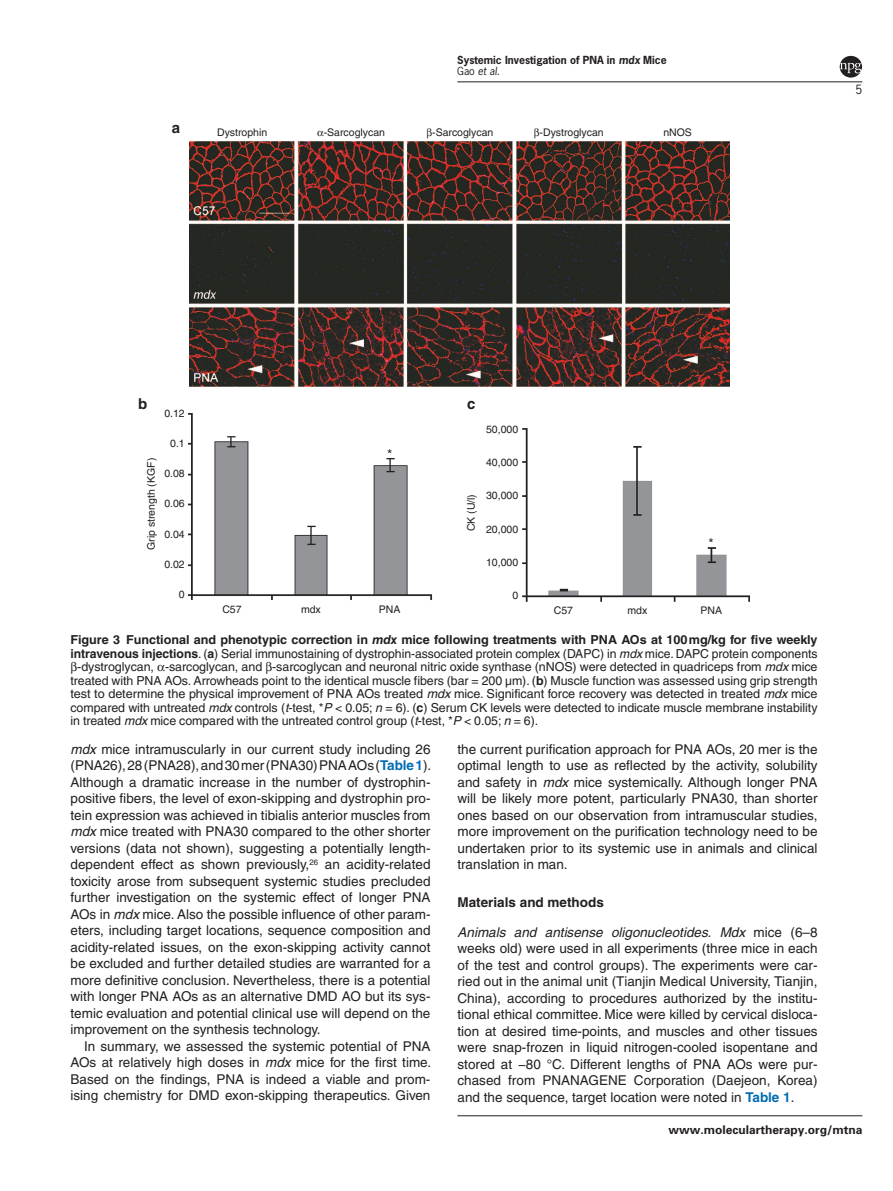
<style>
.page{position:relative;width:893px;height:1191px;background:#fff}
.page>*{position:absolute;margin:0;border:0;box-sizing:border-box;transform-origin:0 0}
.t1{font:700 15px "Helvetica";color:#231f20}
.t2{font:13.5px/16.5px "Helvetica";color:#231f20;text-align:justify}
.t3{font:700 13.5px "Helvetica";color:#231f20}
.t4{font:12.3px "Helvetica";letter-spacing:-.005em;color:#231f20}
.t5{font:700 12.3px "Helvetica";letter-spacing:-.005em;color:#231f20}
.t6{font:700 12px "Univers";color:#231f20}
.t7{font:12px "News Gothic";color:#231f20}
.t8{font:10.5px "Helvetica";color:#231f20}
.t9{font:700 10.5px/11.7px "News Gothic";color:#231f20}
.s1{font-style:italic}
.s2{font-weight:400}
.s3{font-weight:400;font-style:italic}
.s4{font-weight:700}
.s5{font-weight:700;color:#006cb3}
</style>
<div class="page">
<hr style="left:457px;top:1115px;width:405px;height:1px;background:#231f20">
<hr style="left:457px;top:82px;width:405px;height:1px;background:#231f20">
<svg style="left:840px;top:56px;width:22px;height:22px"></svg>
<img style="left:188px;top:413px;width:244px;height:187px">
<img style="left:190px;top:142px;width:540px;height:245px">
<img style="left:522px;top:429px;width:228px;height:172px">
<p class="t1" style="left:172px;top:118px;width:10px">a</p>
<p class="t9" style="left:457px;top:53px;width:211px">Systemic Investigation of PNA in <span class="s1">mdx</span> Mice<br><span class="s2">Gao</span> <span class="s3">et al.</span></p>
<p class="t8" style="left:217px;top:126px;width:52px">Dystrophin</p>
<p class="t8" style="left:324px;top:126px;width:63px">-Sarcoglycan</p>
<p class="t8" style="left:432px;top:126px;width:63px">-Sarcoglycan</p>
<p class="t8" style="left:540px;top:126px;width:66px">-Dystroglycan</p>
<p class="t8" style="left:663px;top:126px;width:30px">nNOS</p>
<p class="t7" style="left:855px;top:82px;width:8px">5</p>
<p class="t1" style="left:138px;top:394px;width:11px">b</p>
<p class="t1" style="left:467px;top:394px;width:10px">c</p>
<p class="t8" style="left:164px;top:407px;width:22px">0.12</p>
<p class="t8" style="left:170px;top:437px;width:16px">0.1</p>
<p class="t8" style="left:164px;top:467px;width:22px">0.08</p>
<p class="t8" style="left:164px;top:497px;width:22px">0.06</p>
<p class="t8" style="left:164px;top:528px;width:22px">0.04</p>
<p class="t8" style="left:164px;top:558px;width:22px">0.02</p>
<p class="t8" style="left:179px;top:588px;width:7px">0</p>
<p class="t8" style="left:145px;top:550px;width:94px;rotate:-90deg">Grip strength (KGF)</p>
<p class="t2" style="left:387px;top:445px;width:7px">*</p>
<p class="t8" style="left:222px;top:603px;width:21px">C57</p>
<p class="t8" style="left:379px;top:603px;width:23px">PNA</p>
<p class="t8" style="left:301px;top:603px;width:21px">mdx</p>
<p class="t8" style="left:465px;top:531px;width:39px;rotate:-90deg">CK (U/l)</p>
<p class="t8" style="left:486px;top:423px;width:34px">50,000</p>
<p class="t8" style="left:486px;top:456px;width:34px">40,000</p>
<p class="t8" style="left:486px;top:490px;width:34px">30,000</p>
<p class="t8" style="left:486px;top:523px;width:34px">20,000</p>
<p class="t8" style="left:486px;top:556px;width:34px">10,000</p>
<p class="t8" style="left:512px;top:589px;width:7px">0</p>
<p class="t2" style="left:709px;top:535px;width:7px">*</p>
<p class="t8" style="left:554px;top:604px;width:21px">C57</p>
<p class="t8" style="left:700px;top:604px;width:23px">PNA</p>
<p class="t8" style="left:627px;top:604px;width:21px">mdx</p>
<p class="t5" style="left:71px;top:632px;width:748px">Figure 3 Functional and phenotypic correction in <span class="s1">mdx</span> mice following treatments with PNA AOs at 100mg/kg for five weekly</p>
<p class="t4" style="left:71px;top:646px;width:748px"><span class="s4">intravenous injections</span>. (<span class="s4">a</span>) Serial immunostaining of dystrophin-associated protein complex (DAPC) in <span class="s1">mdx</span> mice. DAPC protein components</p>
<p class="t4" style="left:77px;top:660px;width:742px">-dystroglycan, -sarcoglycan, and -sarcoglycan and neuronal nitric oxide synthase (nNOS) were detected in quadriceps from <span class="s1">mdx</span> mice</p>
<p class="t4" style="left:71px;top:673px;width:749px">treated with PNA AOs. Arrowheads point to the identical muscle fibers (bar = 200 μm). (<span class="s4">b</span>) Muscle function was assessed using grip strength</p>
<p class="t4" style="left:71px;top:687px;width:748px">test to determine the physical improvement of PNA AOs treated <span class="s1">mdx</span> mice. Significant force recovery was detected in treated <span class="s1">mdx</span> mice</p>
<p class="t4" style="left:70px;top:700px;width:748px">compared with untreated <span class="s1">mdx</span> controls (<span class="s1">t</span>-test, *<span class="s1">P</span> &lt; 0.05; <span class="s1">n</span> = 6). (<span class="s4">c</span>) Serum CK levels were detected to indicate muscle membrane instability</p>
<p class="t4" style="left:70px;top:714px;width:469px">in treated <span class="s1">mdx</span> mice compared with the untreated control group (<span class="s1">t</span>-test, *<span class="s1">P</span> &lt; 0.05; <span class="s1">n</span> = 6).</p>
<p class="t2" style="left:70px;top:741px;width:362px"><span class="s1">mdx</span> mice intramuscularly in our current study including 26 (PNA26), 28 (PNA28), and 30 mer (PNA30) PNA AOs (<span class="s5">Table 1</span>).<br>Although a dramatic increase in the number of dystrophin&shy;positive fibers, the level of exon-skipping and dystrophin pro&shy;tein expression was achieved in tibialis anterior muscles from <span class="s1">mdx</span> mice treated with PNA30 compared to the other shorter versions (data not shown), suggesting a potentially length&shy;dependent effect as shown previously,<sup>26</sup> an acidity-related toxicity arose from subsequent systemic studies precluded further investigation on the systemic effect of longer PNA AOs in <span class="s1">mdx</span> mice. Also the possible influence of other param&shy;eters, including target locations, sequence composition and acidity-related issues, on the exon-skipping activity cannot be excluded and further detailed studies are warranted for a more definitive conclusion. Nevertheless, there is a potential with longer PNA AOs as an alternative DMD AO but its sys&shy;temic evaluation and potential clinical use will depend on the improvement on the synthesis technology.</p>
<p class="t2" style="left:70px;top:1037px;width:362px;text-indent:14px">In summary, we assessed the systemic potential of PNA AOs at relatively high doses in <span class="s1">mdx</span> mice for the first time.<br>Based on the findings, PNA is indeed a viable and prom&shy;ising chemistry for DMD exon-skipping therapeutics. Given</p>
<p class="t2" style="left:458px;top:740px;width:362px">the current purification approach for PNA AOs, 20 mer is the optimal length to use as reflected by the activity, solubility and safety in <span class="s1">mdx</span> mice systemically. Although longer PNA will be likely more potent, particularly PNA30, than shorter ones based on our observation from intramuscular studies, more improvement on the purification technology need to be undertaken prior to its systemic use in animals and clinical translation in man.</p>
<p class="t3" style="left:458px;top:893px;width:148px">Materials and methods</p>
<p class="t2" style="left:458px;top:923px;width:362px"><span class="s1">Animals and antisense oligonucleotides. Mdx</span> mice (6–8 weeks old) were used in all experiments (three mice in each of the test and control groups). The experiments were car&shy;ried out in the animal unit (Tianjin Medical University, Tianjin, China), according to procedures authorized by the institu&shy;tional ethical committee. Mice were killed by cervical disloca&shy;tion at desired time-points, and muscles and other tissues were snap-frozen in liquid nitrogen-cooled isopentane and stored at −80 °C. Different lengths of PNA AOs were pur&shy;chased from PNANAGENE Corporation (Daejeon, Korea) and the sequence, target location were noted in <span class="s5">Table 1</span>.</p>
<p class="t6" style="left:668px;top:1122px;width:196px">www.moleculartherapy.org/mtna</p>
</div>
